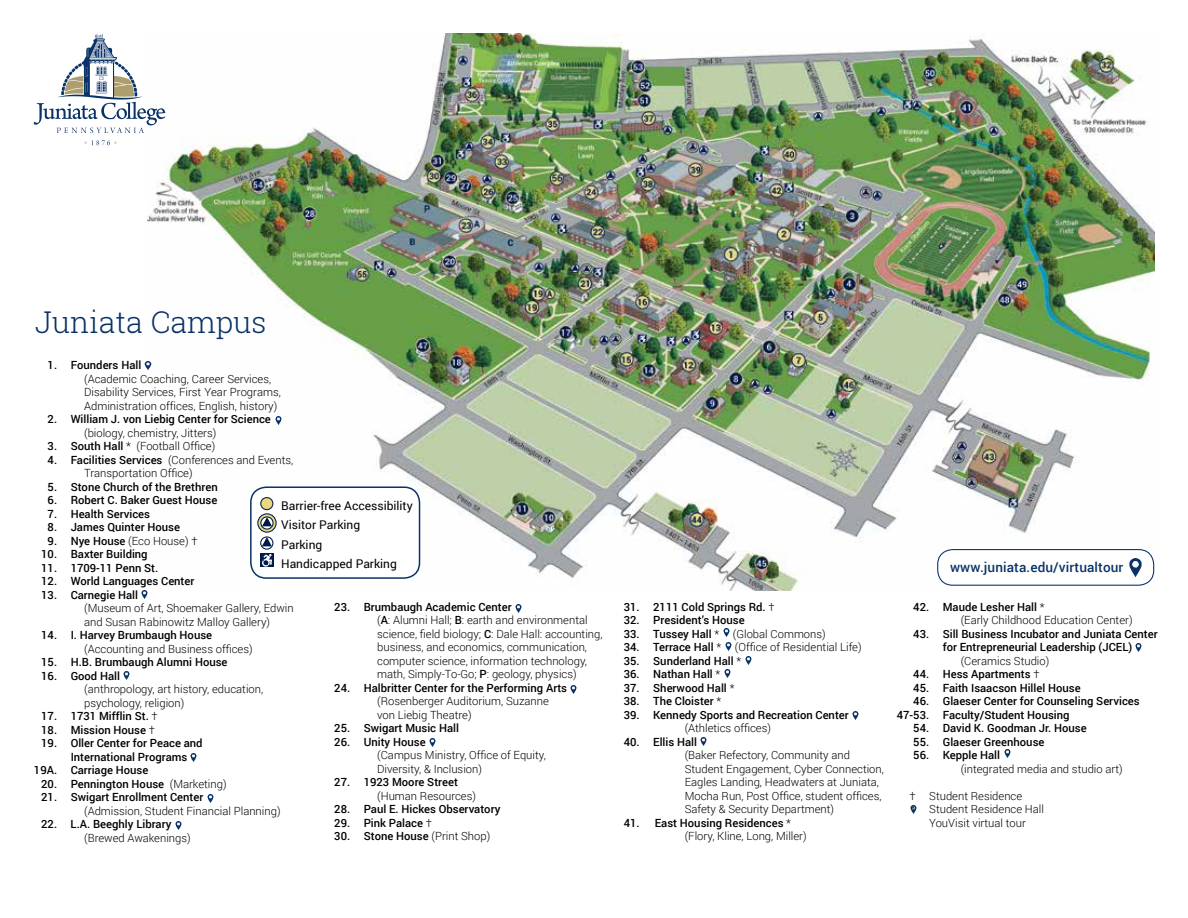
<style>
.page{position:relative;width:1188px;height:918px;background:#fff}
.page>*{position:absolute;margin:0;border:0;box-sizing:border-box;transform-origin:0 0}
.t1{font:300 30px "Roboto Slab";color:#093266}
.t2{font:500 13.5px "Roboto";letter-spacing:.01em;color:#093266}
.t3{font:12px/19.5px "Roboto";color:#000}
.t4{font:300 11.25px/13.5px "Roboto";color:#000}
.t5{font:500 11.25px/13.5px "Roboto";color:#000;text-align:center}
.s1{font-weight:500}
.s2{font-weight:300}
</style>
<div class="page">
<img style="left:148px;top:34px;width:1006px;height:557px">
<div style="left:251px;top:487px;width:169px;height:91px;background:#fff;border-radius:15px"></div>
<div style="left:250px;top:486px;width:170px;height:93px;border:2px solid #093266;border-radius:15px"></div>
<svg style="left:261px;top:537px;width:12px;height:12px"></svg>
<div style="left:260px;top:536px;width:13px;height:14px;border:1px solid #001b49;border-radius:50%"></div>
<svg style="left:262px;top:537px;width:10px;height:9px"></svg>
<svg style="left:258px;top:514px;width:18px;height:18px"></svg>
<div style="left:257px;top:513px;width:20px;height:20px;border:1px solid #001b49;border-radius:50%"></div>
<svg style="left:261px;top:517px;width:12px;height:12px"></svg>
<div style="left:260px;top:516px;width:14px;height:14px;border:1px solid #001b49;border-radius:50%"></div>
<svg style="left:262px;top:517px;width:10px;height:9px"></svg>
<div style="left:261px;top:498px;width:12px;height:12px;background:#e8d982;border-radius:50%"></div>
<div style="left:260px;top:497px;width:13px;height:13px;border:1px solid #122148;border-radius:50%"></div>
<div style="left:260px;top:554px;width:14px;height:13px;background:#001b49"></div>
<svg style="left:262px;top:554px;width:10px;height:13px"></svg>
<div style="left:938px;top:550px;width:216px;height:35px;background:#fff;border-radius:15px"></div>
<div style="left:937px;top:549px;width:217px;height:37px;border:1px solid #093266;border-radius:15px"></div>
<img style="left:1129px;top:559px;width:13px;height:18px">
<svg style="left:910px;top:806px;width:7px;height:8px"></svg>
<svg style="left:144px;top:362px;width:8px;height:8px"></svg>
<svg style="left:274px;top:416px;width:8px;height:8px"></svg>
<svg style="left:141px;top:590px;width:8px;height:9px"></svg>
<svg style="left:123px;top:671px;width:7px;height:9px"></svg>
<svg style="left:190px;top:754px;width:7px;height:8px"></svg>
<svg style="left:207px;top:795px;width:7px;height:8px"></svg>
<svg style="left:175px;top:822px;width:7px;height:8px"></svg>
<svg style="left:515px;top:604px;width:7px;height:8px"></svg>
<svg style="left:570px;top:685px;width:7px;height:8px"></svg>
<svg style="left:429px;top:739px;width:7px;height:8px"></svg>
<svg style="left:723px;top:629px;width:9px;height:21px"></svg>
<svg style="left:745px;top:657px;width:7px;height:8px"></svg>
<svg style="left:724px;top:670px;width:7px;height:8px"></svg>
<svg style="left:852px;top:712px;width:7px;height:8px"></svg>
<svg style="left:700px;top:738px;width:7px;height:8px"></svg>
<svg style="left:1135px;top:644px;width:7px;height:8px"></svg>
<svg style="left:1004px;top:750px;width:7px;height:8px"></svg>
<svg style="left:84px;top:140px;width:33px;height:5px"></svg>
<svg style="left:34px;top:34px;width:131px;height:99px"></svg>
<h1 class="t1" style="left:35px;top:302px;width:233px">Juniata Campus</h1>
<p class="t5" style="left:48px;top:358px;width:95px">1. Founders Hall</p>
<p class="t4" style="left:84px;top:372px;width:198px">(Academic Coaching, Career Services,<br>Disability Services, First Year Programs,<br>Administration offices, English, history)</p>
<p class="t5" style="left:48px;top:412px;width:225px">2. William J. von Liebig Center for Science</p>
<p class="t4" style="left:84px;top:426px;width:134px">(biology, chemistry, Jitters)</p>
<p class="t4" style="left:48px;top:439px;width:169px"><span class="s1">3. South Hall</span> * (Football Office)</p>
<p class="t4" style="left:84px;top:453px;width:211px;text-indent:-37px"><span class="s1">4. Facilities Services</span> (Conferences and Events,<br>Transportation Office)</p>
<p class="t5" style="left:48px;top:480px;width:172px">5. Stone Church of the Brethren</p>
<p class="t5" style="left:48px;top:493px;width:171px">6. Robert C. Baker Guest House</p>
<p class="t5" style="left:48px;top:507px;width:104px">7. Health Services</p>
<p class="t5" style="left:48px;top:520px;width:134px">8. James Quinter House</p>
<p class="t4" style="left:48px;top:534px;width:151px"><span class="s1">9. Nye House</span> (Eco House) †</p>
<p class="t5" style="left:41px;top:547px;width:108px">10. Baxter Building</p>
<p class="t5" style="left:41px;top:561px;width:119px">11. 1709-11 Penn St.</p>
<p class="t5" style="left:41px;top:574px;width:155px">12. World Languages Center</p>
<p class="t5" style="left:41px;top:588px;width:98px">13. Carnegie Hall</p>
<p class="t4" style="left:84px;top:601px;width:211px">(Museum of Art, Shoemaker Gallery, Edwin and Susan Rabinowitz Malloy Gallery)</p>
<p class="t5" style="left:41px;top:628px;width:172px">14. I. Harvey Brumbaugh House</p>
<p class="t4" style="left:84px;top:642px;width:170px">(Accounting and Business offices)</p>
<p class="t5" style="left:41px;top:655px;width:188px">15. H.B. Brumbaugh Alumni House</p>
<p class="t5" style="left:41px;top:669px;width:80px">16. Good Hall</p>
<p class="t4" style="left:84px;top:682px;width:181px">(anthropology, art history, education, psychology, religion)</p>
<p class="t5" style="left:41px;top:709px;width:118px">17. 1731 Mifflin St. <span class="s2">†</span></p>
<p class="t5" style="left:41px;top:723px;width:115px">18. Mission House <span class="s2">†</span></p>
<p class="t5" style="left:41px;top:736px;width:163px">19. Oller Center for Peace and</p>
<p class="t5" style="left:71px;top:750px;width:118px">International Programs</p>
<p class="t5" style="left:34px;top:763px;width:116px">19A. Carriage House</p>
<p class="t5" style="left:41px;top:777px;width:187px">20. Pennington House <span class="s2">(Marketing)</span></p>
<p class="t5" style="left:41px;top:790px;width:164px">21. Swigart Enrollment Center</p>
<p class="t4" style="left:84px;top:804px;width:198px">(Admission, Student Financial Planning)</p>
<p class="t5" style="left:41px;top:817px;width:132px">22. L.A. Beeghly Library</p>
<p class="t4" style="left:84px;top:831px;width:108px">(Brewed Awakenings)</p>
<p class="t3" style="left:281px;top:495px;width:133px">Barrier-free Accessibility<br>Visitor Parking<br>Parking<br>Handicapped Parking</p>
<p class="t4" style="left:377px;top:600px;width:227px;text-indent:-43px"><span class="s1">23. Brumbaugh Academic Center<br></span>(<span class="s1">A</span>: Alumni Hall; <span class="s1">B</span>: earth and environmental science, field biology; <span class="s1">C</span>: Dale Hall: accounting, business, and economics, communication, computer science, information technology, math, Simply-To-Go; <span class="s1">P</span>: geology, physics)</p>
<p class="t5" style="left:334px;top:681px;width:234px">24. Halbritter Center for the Performing Arts</p>
<p class="t4" style="left:377px;top:694px;width:173px">(Rosenberger Auditorium, Suzanne von Liebig Theatre)</p>
<p class="t5" style="left:334px;top:721px;width:126px">25. Swigart Music Hall</p>
<p class="t5" style="left:334px;top:735px;width:93px">26. Unity House</p>
<p class="t4" style="left:377px;top:748px;width:170px">(Campus Ministry, Office of Equity,<br>Diversity, &amp; Inclusion)</p>
<p class="t5" style="left:334px;top:775px;width:125px">27. 1923 Moore Street</p>
<p class="t4" style="left:377px;top:789px;width:100px">(Human Resources)</p>
<p class="t5" style="left:334px;top:802px;width:168px">28. Paul E. Hickes Observatory</p>
<p class="t5" style="left:334px;top:816px;width:99px">29. Pink Palace <span class="s2">†</span></p>
<p class="t5" style="left:334px;top:829px;width:158px">30. Stone House <span class="s2">(Print Shop)</span></p>
<p class="t5" style="left:624px;top:600px;width:152px">31. 2111 Cold Springs Rd. <span class="s2">†</span></p>
<p class="t5" style="left:624px;top:613px;width:122px">32. President’s House</p>
<p class="t4" style="left:624px;top:627px;width:204px"><span class="s1">33. Tussey Hall</span> * (Global Commons)</p>
<p class="t4" style="left:624px;top:640px;width:239px"><span class="s1">34. Terrace Hall</span> * (Office of Residential Life)</p>
<p class="t5" style="left:624px;top:654px;width:119px">35. Sunderland Hall <span class="s2">*</span></p>
<p class="t5" style="left:624px;top:667px;width:98px">36. Nathan Hall <span class="s2">*</span></p>
<p class="t5" style="left:624px;top:681px;width:112px">37. Sherwood Hall <span class="s2">*</span></p>
<p class="t5" style="left:624px;top:694px;width:99px">38. The Cloister <span class="s2">*</span></p>
<p class="t5" style="left:624px;top:708px;width:226px">39. Kennedy Sports and Recreation Center</p>
<p class="t4" style="left:685px;top:721px;width:88px">(Athletics offices)</p>
<p class="t5" style="left:624px;top:735px;width:75px">40. Ellis Hall</p>
<p class="t4" style="left:685px;top:748px;width:201px">(Baker Refectory, Community and Student Engagement, Cyber Connection, Eagles Landing, Headwaters at Juniata, Mocha Run, Post Office, student offices, Safety &amp; Security Department)</p>
<p class="t4" style="left:685px;top:816px;width:124px;text-indent:-61px"><span class="s1">41. East Housing Residences</span> * (Flory, Kline, Long, Miller)</p>
<p class="t2" style="left:950px;top:558px;width:175px">www.juniata.edu/virtualtour</p>
<p class="t4" style="left:961px;top:600px;width:173px;text-indent:-47px"><span class="s1">42. Maude Lesher Hall</span> *<br>(Early Childhood Education Center)</p>
<p class="t5" style="left:913px;top:627px;width:246px">43. Sill Business Incubator and Juniata Center for Entrepreneurial Leadership (JCEL)</p>
<p class="t4" style="left:961px;top:654px;width:90px">(Ceramics Studio)</p>
<p class="t5" style="left:913px;top:667px;width:128px">44. Hess Apartments <span class="s2">†</span></p>
<p class="t5" style="left:913px;top:681px;width:169px">45. Faith Isaacson Hillel House</p>
<p class="t5" style="left:897px;top:694px;width:244px;text-align:left;text-indent:16px">46. Glaeser Center for Counseling Services<br>47-53. Faculty/Student Housing</p>
<p class="t5" style="left:913px;top:721px;width:175px">54. David K. Goodman Jr. House</p>
<p class="t5" style="left:913px;top:735px;width:133px">55. Glaeser Greenhouse</p>
<p class="t5" style="left:913px;top:748px;width:88px">56. Kepple Hall</p>
<p class="t4" style="left:961px;top:762px;width:164px">(integrated media and studio art)</p>
<p class="t4" style="left:910px;top:789px;width:114px">† Student Residence</p>
<p class="t4" style="left:911px;top:802px;width:135px">* Student Residence Hall</p>
<p class="t4" style="left:929px;top:816px;width:98px">YouVisit virtual tour</p>
</div>
